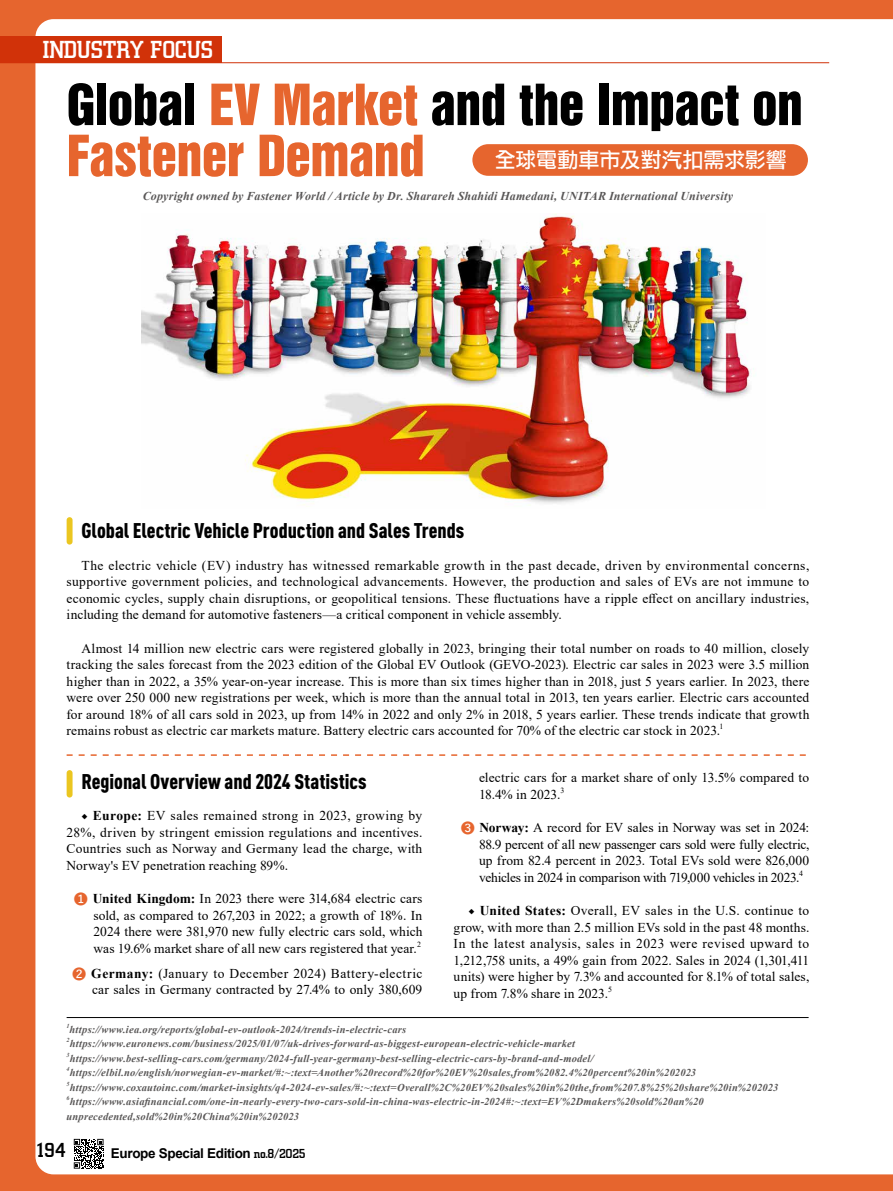
<style>
.page{position:relative;width:893px;height:1191px;background:#e6652e}
.page>*{position:absolute;margin:0;border:0;box-sizing:border-box;transform-origin:0 0}
.t1{font:51.75px/51px "Swiss 921 BT Regular A";letter-spacing:-.01em;color:#e6652e}
.t2{font:500 25.5px "City D";letter-spacing:-.025em;color:#fff}
.t3{font:900 21px "DIN Cond";color:#000}
.t4{font:21px "DF Li Hei Md WIN BF";letter-spacing:-.005em;color:#fff}
.t5{font:500 21px "City D";color:#000}
.t6{font:13.5px/16.5px "Times New Roman";letter-spacing:.01em;color:#000;text-align:justify}
.t7{font:700 13.5px "Arial";letter-spacing:-.025em;color:#000}
.t8{font:italic 700 12px "Times New Roman";letter-spacing:.015em;color:#595757}
.t9{font:italic 700 10.5px/14.5px "Times New Roman";letter-spacing:.02em;color:#595757}
.t10{font:7.8px "Times New Roman";color:#000}
.t11{font:italic 700 6.15px "Times New Roman";color:#595757}
.s1{color:#000}
.s2{font-family:"Minion Pro"}
.s3{font-weight:700}
.s4{font-family:"Yu Gothic";font-weight:700;color:#e6652e}
.s5{font-family:"City D";font-weight:500}
</style>
<div class="page">
<div style="left:35px;top:19px;width:858px;height:1155px;background:#fff"></div>
<img style="left:142px;top:214px;width:623px;height:294px">
<div style="left:67px;top:517px;width:6px;height:27px;background:#ebc620;border-radius:3px"></div>
<div style="left:67px;top:770px;width:6px;height:27px;background:#ebc620;border-radius:3px"></div>
<svg style="left:67px;top:754px;width:739px;height:2px"></svg>
<hr style="left:67px;top:1017px;width:742px;height:1px;background:#000">
<div style="left:472px;top:144px;width:336px;height:32px;background:#e6652e;border-radius:16px"></div>
<svg style="left:74px;top:1138px;width:30px;height:30px"></svg>
<div style="left:0;top:36px;width:222px;height:27px;background:#d13209"></div>
<hr style="left:0;top:62px;width:829px;height:1px;background:#d13209">
<h2 class="t2" style="left:43px;top:36px;width:172px">INDUSTRY FOCUS</h2>
<h1 class="t1" style="left:67px;top:79px;width:738px"><span class="s1">Global</span> EV Market <span class="s1">and the Impact on<br></span>Fastener Demand</h1>
<h3 class="t4" style="left:495px;top:149px;width:294px">全球電動車市及對汽扣需求影響</h3>
<p class="t8" style="left:143px;top:188px;width:592px">Copyright owned by Fastener World / Article by Dr. Sharareh Shahidi Hamedani, UNITAR International University</p>
<h3 class="t3" style="left:81px;top:517px;width:384px">Global Electric Vehicle Production and Sales Trends</h3>
<p class="t6" style="left:67px;top:556px;width:744px;text-indent:15px">The electric vehicle (EV) industry has witnessed remarkable growth in the past decade, driven by environmental concerns, supportive government policies, and technological advancements. However, the production and sales of EVs are not immune to economic cycles, supply chain disruptions, or geopolitical tensions. These fluctuations have a ripple effect on ancillary industries, including the demand for automotive fasteners—a critical component in vehicle assembly.</p>
<p class="t6" style="left:67px;top:639px;width:744px;text-indent:15px">Almost 14 million new electric cars were registered globally in 2023, bringing their total number on roads to 40 million, closely tracking the sales forecast from the 2023 edition of the Global EV Outlook (GEVO-2023). Electric car sales in 2023 were 3.5 million higher than in 2022, a 35% year-on-year increase. This is more than six times higher than in 2018, just 5 years earlier. In 2023, there were over 250 000 new registrations per week, which is more than the annual total in 2013, ten years earlier. Electric cars accounted for around 18% of all cars sold in 2023, up from 14% in 2022 and only 2% in 2018, 5 years earlier. These trends indicate that growth remains robust as electric car markets mature. Battery electric cars accounted for 70% of the electric car stock in 2023.</p>
<p class="t10" style="left:719px;top:720px;width:5px">1</p>
<h3 class="t3" style="left:81px;top:768px;width:287px">Regional Overview and 2024 Statistics</h3>
<p class="t6" style="left:67px;top:807px;width:357px;text-indent:15px"><span class="s2">◆</span> <span class="s3">Europe:</span> EV sales remained strong in 2023, growing by 28%, driven by stringent emission regulations and incentives.<br>Countries such as Norway and Germany lead the charge, with Norway's EV penetration reaching 89%.</p>
<p class="t6" style="left:94px;top:890px;width:330px;text-indent:-19px"><span class="s4">➊</span> <span class="s3">United Kingdom:</span> In 2023 there were 314,684 electric cars sold, as compared to 267,203 in 2022; a growth of 18%. In 2024 there were 381,970 new fully electric cars sold, which was 19.6% market share of all new cars registered that year.</p>
<p class="t10" style="left:417px;top:938px;width:5px">2</p>
<p class="t6" style="left:73px;top:964px;width:351px;text-align:right"><span class="s4">➋</span> <span class="s3">Germany:</span> (January to December 2024) Battery-electric car sales in Germany contracted by 27.4% to only 380,609</p>
<p class="t6" style="left:479px;top:769px;width:332px">electric cars for a market share of only 13.5% compared to<br>18.4% in 2023.</p>
<p class="t10" style="left:560px;top:784px;width:5px">3</p>
<p class="t6" style="left:479px;top:819px;width:332px;text-indent:-18px"><span class="s4">➌</span> <span class="s3">Norway:</span> A record for EV sales in Norway was set in 2024:<br>88.9 percent of all new passenger cars sold were fully electric, up from 82.4 percent in 2023. Total EVs sold were 826,000 vehicles in 2024 in comparison with 719,000 vehicles in 2023.</p>
<p class="t10" style="left:799px;top:867px;width:5px">4</p>
<p class="t6" style="left:454px;top:902px;width:357px;text-indent:15px"><span class="s2">◆</span> <span class="s3">United States:</span> Overall, EV sales in the U.S. continue to grow, with more than 2.5 million EVs sold in the past 48 months.<br>In the latest analysis, sales in 2023 were revised upward to 1,212,758 units, a 49% gain from 2022. Sales in 2024 (1,301,411 units) were higher by 7.3% and accounted for 8.1% of total sales, up from 7.8% share in 2023.</p>
<p class="t10" style="left:608px;top:983px;width:5px">5</p>
<p class="t11" style="left:67px;top:1021px;width:5px">1</p>
<p class="t9" style="left:70px;top:1021px;width:338px">https://www.iea.org/reports/global-ev-outlook-2024/trends-in-electric-cars</p>
<p class="t11" style="left:67px;top:1035px;width:5px">2</p>
<p class="t9" style="left:70px;top:1036px;width:507px">https://www.euronews.com/business/2025/01/07/uk-drives-forward-as-biggest-european-electric-vehicle-market</p>
<p class="t11" style="left:67px;top:1050px;width:5px">3</p>
<p class="t9" style="left:70px;top:1050px;width:525px">https://www.best-selling-cars.com/germany/2024-full-year-germany-best-selling-electric-cars-by-brand-and-model/</p>
<p class="t11" style="left:67px;top:1064px;width:5px">4</p>
<p class="t9" style="left:70px;top:1065px;width:628px">https://elbil.no/english/norwegian-ev-market/#:~:text=Another%20record%20for%20EV%20sales,from%2082.4%20percent%20in%202023</p>
<p class="t11" style="left:67px;top:1079px;width:5px">5</p>
<p class="t9" style="left:70px;top:1079px;width:710px">https://www.coxautoinc.com/market-insights/q4-2024-ev-sales/#:~:text=Overall%2C%20EV%20sales%20in%20the,from%207.8%25%20share%20in%202023</p>
<p class="t11" style="left:67px;top:1094px;width:5px">6</p>
<p class="t9" style="left:67px;top:1094px;width:639px;text-indent:3px">https://www.asiafinancial.com/one-in-nearly-every-two-cars-sold-in-china-was-electric-in-2024#:~:text=EV%2Dmakers%20sold%20an%20 unprecedented,sold%20in%20China%20in%202023</p>
<h3 class="t5" style="left:37px;top:1138px;width:30px">194</h3>
<p class="t7" style="left:111px;top:1144px;width:196px">Europe Special Edition <span class="s5">no.8/2025</span></p>
</div>
